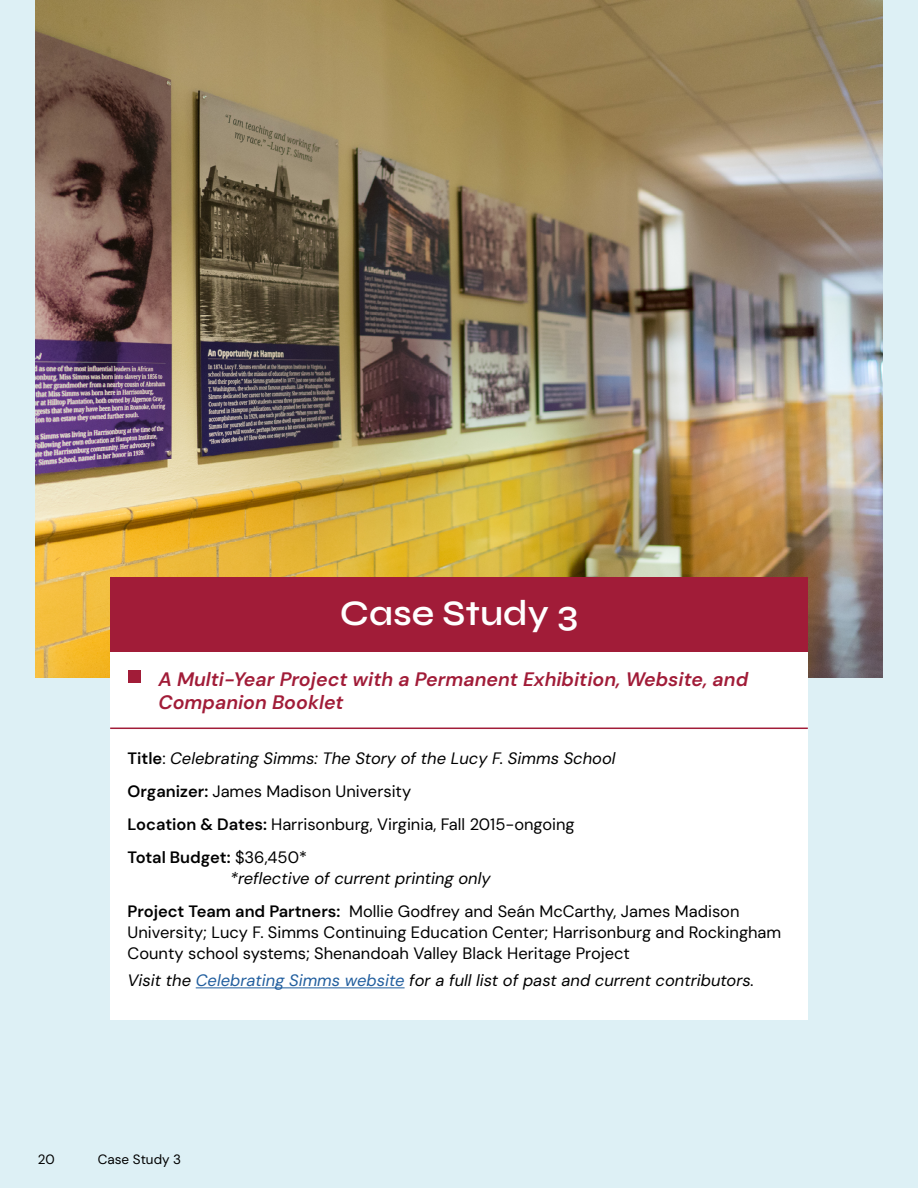
<style>
.page{position:relative;width:918px;height:1188px;background:#ddf0f5}
.page>*{position:absolute;margin:0;border:0;box-sizing:border-box;transform-origin:0 0}
.t1{font:36px "Syne";color:#fff}
.t2{font:italic 600 19.5px/22.5px "DM Sans 18 pt";color:#a11c38}
.t3{font:16.5px/33px "DM Sans 18 pt";color:#000}
.t4{font:italic 16.5px "DM Sans 18 pt";color:#000}
.t5{font:13.5px "DM Sans 18 pt";color:#000}
.s1{font-weight:600}
.s2{font-style:italic}
.s3{color:#215e9e}
</style>
<div class="page">
<img style="left:35px;top:1px;width:848px;height:676px">
<div style="left:110px;top:578px;width:698px;height:442px;background:#fff"></div>
<div style="left:110px;top:577px;width:698px;height:74px;background:#a11c38"></div>
<div style="left:128px;top:670px;width:13px;height:13px;background:#a11c38"></div>
<hr style="left:196px;top:987px;width:209px;height:1px;background:#215e9e">
<hr style="left:110px;top:728px;width:698px;height:1px;background:#a11c38">
<h1 class="t1" style="left:340px;top:591px;width:240px">Case Study 3</h1>
<p class="t2" style="left:158px;top:668px;width:591px">A Multi-Year Project with a Permanent Exhibition, Website, and<br>Companion Booklet</p>
<p class="t3" style="left:128px;top:742px;width:490px"><span class="s1">Title</span>: <span class="s2">Celebrating Simms: The Story of the Lucy F. Simms School </span><span class="s1">Organizer:</span> James Madison University<br><span class="s1">Location &amp; Dates:</span> Harrisonburg, Virginia, Fall 2015-ongoing <span class="s1">Total Budget:</span> $36,450*</p>
<p class="t3" style="left:128px;top:862px;width:613px;text-indent:103px"><span class="s2">*reflective of current printing only<br></span><span class="s1">Project Team and Partners:</span> Mollie Godfrey and Seán McCarthy, James Madison</p>
<p class="t3" style="left:128px;top:922px;width:655px;line-height:21px">University; Lucy F. Simms Continuing Education Center; Harrisonburg and Rockingham<br>County school systems; Shenandoah Valley Black Heritage Project</p>
<p class="t4" style="left:128px;top:970px;width:628px">Visit the <span class="s3">Celebrating Simms website</span> for a full list of past and current contributors.</p>
<p class="t5" style="left:38px;top:1151px;width:18px">20</p>
<p class="t5" style="left:98px;top:1151px;width:85px">Case Study 3</p>
</div>
